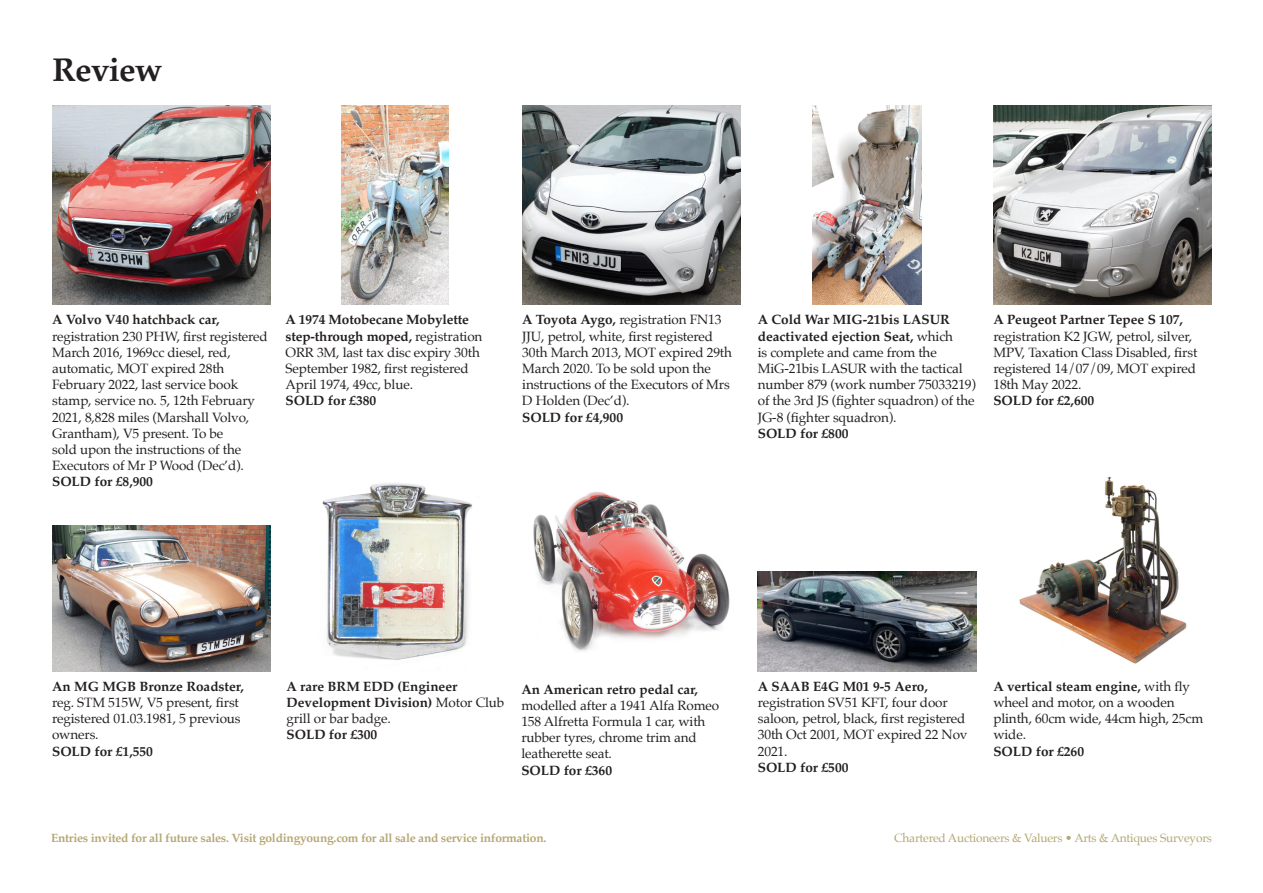
<style>
.page{position:relative;width:1263px;height:893px;background:#fff}
.page>*{position:absolute;margin:0;border:0;box-sizing:border-box;transform-origin:0 0}
.Page_Heading{font:700 33px "Palatino";letter-spacing:-.02em;color:#231f20}
.Lot_Information{font:13.5px/16.2px "Palatino";letter-spacing:-.01em;color:#231f20}
.Lot_Information-2{font:700 13.5px/16.2px "Palatino";color:#231f20}
.Footer_Style{font:700 12px "Palatino";letter-spacing:-.02em;color:#b5a673}
.Footer_Style-2{font:12px "Palatino";letter-spacing:-.02em;color:#b5a673}
.s1{font-weight:700}
.s2{font-weight:400}
</style>
<div class="page">
<img style="left:341px;top:105px;width:108px;height:200px">
<img style="left:993px;top:105px;width:219px;height:200px">
<img style="left:52px;top:105px;width:219px;height:200px">
<img style="left:52px;top:526px;width:219px;height:145px">
<img style="left:533px;top:492px;width:197px;height:159px">
<img style="left:322px;top:483px;width:150px;height:186px">
<img style="left:522px;top:105px;width:219px;height:200px">
<img style="left:758px;top:571px;width:218px;height:100px">
<img style="left:1019px;top:476px;width:168px;height:188px">
<img style="left:813px;top:105px;width:108px;height:200px">
<p class="Page_Heading" style="left:52px;top:41px;width:112px">Review</p>
<p class="Lot_Information" style="left:52px;top:312px;width:217px"><span class="s1">A Volvo V40 hatchback car, </span>registration 230 PHW, first registered<br>March 2016, 1969cc diesel, red, automatic, MOT expired 28th<br>February 2022, last service book stamp, service no. 5, 12th February<br>2021, 8,828 miles (Marshall Volvo,<br>Grantham), V5 present. To be<br>sold upon the instructions of the<br>Executors of Mr P Wood (Dec’d).</p>
<p class="Lot_Information-2" style="left:52px;top:473px;width:102px">SOLD for £8,900</p>
<p class="Lot_Information" style="left:286px;top:312px;width:198px"><span class="s1">A 1974 Motobecane Mobylette step-through moped,</span> registration<br>ORR 3M, last tax disc expiry 30th<br>September 1982, first registered<br>April 1974, 49cc, blue.</p>
<p class="Lot_Information-2" style="left:286px;top:392px;width:92px">SOLD for £380</p>
<p class="Lot_Information" style="left:522px;top:312px;width:211px"><span class="s1">A Toyota Aygo,</span> registration FN13<br>JJU, petrol, white, first registered<br>30th March 2013, MOT expired 29th<br>March 2020. To be sold upon the instructions of the Executors of Mrs<br>D Holden (Dec’d).</p>
<p class="Lot_Information-2" style="left:522px;top:409px;width:102px">SOLD for £4,900</p>
<p class="Lot_Information" style="left:758px;top:312px;width:220px"><span class="s1">A Cold War MIG-21bis LASUR deactivated ejection Seat,</span> which<br>is complete and came from the<br>MiG-21bis LASUR with the tactical number 879 (work number 75033219) of the 3rd JS (fighter squadron) of the<br>JG-8 (fighter squadron).</p>
<p class="Lot_Information-2" style="left:758px;top:425px;width:92px">SOLD for £800</p>
<p class="Lot_Information" style="left:993px;top:312px;width:206px"><span class="s1">A Peugeot Partner Tepee S 107, </span>registration K2 JGW, petrol, silver,<br>MPV, Taxation Class Disabled, first registered 14/07/09, MOT expired<br>18th May 2022.</p>
<p class="Lot_Information-2" style="left:993px;top:392px;width:102px">SOLD for £2,600</p>
<p class="Lot_Information" style="left:52px;top:678px;width:193px"><span class="s1">An MG MGB Bronze Roadster, </span>reg. STM 515W, V5 present, first registered 01.03.1981, 5 previous owners.</p>
<p class="Lot_Information-2" style="left:52px;top:743px;width:102px">SOLD for £1,550</p>
<p class="Lot_Information-2" style="left:287px;top:678px;width:219px">A rare BRM EDD (Engineer<br>Development Division) <span class="s2">Motor Club grill or bar badge.</span></p>
<p class="Lot_Information-2" style="left:287px;top:726px;width:92px">SOLD for £300</p>
<p class="Lot_Information" style="left:521px;top:681px;width:199px"><span class="s1">An American retro pedal car, </span>modelled after a 1941 Alfa Romeo<br>158 Alfretta Formula 1 car, with rubber tyres, chrome trim and leatherette seat.</p>
<p class="Lot_Information-2" style="left:521px;top:762px;width:92px">SOLD for £360</p>
<p class="Lot_Information" style="left:758px;top:678px;width:211px"><span class="s1">A SAAB E4G M01 9-5 Aero, </span>registration SV51 KFT, four door saloon, petrol, black, first registered<br>30th Oct 2001, MOT expired 22 Nov<br>2021.</p>
<p class="Lot_Information-2" style="left:758px;top:759px;width:92px">SOLD for £500</p>
<p class="Lot_Information" style="left:993px;top:678px;width:211px"><span class="s1">A vertical steam engine,</span> with fly wheel and motor, on a wooden plinth, 60cm wide, 44cm high, 25cm wide.</p>
<p class="Lot_Information-2" style="left:993px;top:743px;width:92px">SOLD for £260</p>
<p class="Footer_Style" style="left:51px;top:828px;width:497px">Entries invited for all future sales. Visit goldingyoung.com for all sale and service information.</p>
<p class="Footer_Style-2" style="left:894px;top:828px;width:319px">Chartered Auctioneers &amp; Valuers • Arts &amp; Antiques Surveyors</p>
</div>
